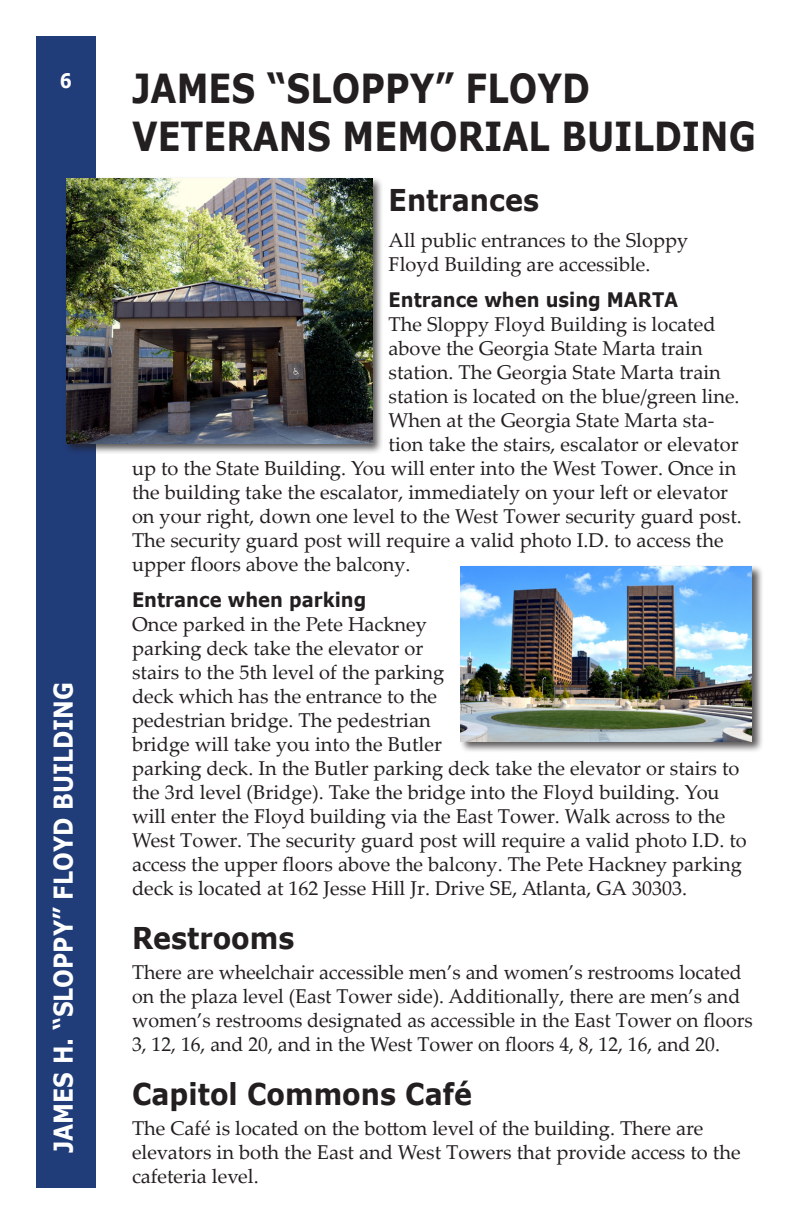
<style>
.page{position:relative;width:792px;height:1224px;background:#fff}
.page>*{position:absolute;margin:0;border:0;box-sizing:border-box;transform-origin:0 0}
.Headline{font:700 40px/48px "Verdana";color:#231f20;scale:.84 1}
.Subhead{font:700 30px "Verdana";color:#231f20;scale:.9 1}
.Headline-2{font:700 26px "Verdana";color:#fff;scale:.85 1}
.t1{font:20px/24px "Palatino Linotype";color:#231f20}
.t2{font:700 20px "Verdana";color:#231f20;scale:.9 1}
.Headline-3{font:700 20px "Verdana";color:#fff;scale:.85 1}
.s1{font-family:"Verdana";font-weight:700}
</style>
<div class="page">
<div style="left:36px;top:36px;width:60px;height:1152px;background:#203c79"></div>
<div style="left:64px;top:176px;width:319px;height:279px;background:#231f20;opacity:.75"></div>
<img style="left:66px;top:178px;width:307px;height:266px">
<div style="left:459px;top:565px;width:305px;height:188px;background:#231f20;opacity:.75"></div>
<img style="left:461px;top:566px;width:291px;height:175px">
<p class="Headline-3" style="left:60px;top:67px;width:16px">6</p>
<p class="Headline" style="left:132px;top:63px;width:744px">JAMES “SLOPPY” FLOYD<br>VETERANS MEMORIAL BUILDING</p>
<p class="Subhead" style="left:389px;top:178px;width:169px">Entrances</p>
<p class="t1" style="left:389px;top:227px;width:301px">All public entrances to the Sloppy<br>Floyd Building are accessible.</p>
<p class="t2" style="left:389px;top:285px;width:323px">Entrance when using MARTA</p>
<p class="t1" style="left:389px;top:311px;width:329px">The Sloppy Floyd Building is located</p>
<p class="t1" style="left:389px;top:335px;width:316px">above the Georgia State Marta train</p>
<p class="t1" style="left:389px;top:359px;width:334px">station. The Georgia State Marta train</p>
<p class="t1" style="left:389px;top:383px;width:353px">station is located on the blue/green line.</p>
<p class="t1" style="left:389px;top:407px;width:327px">When at the Georgia State Marta sta-</p>
<p class="t1" style="left:389px;top:431px;width:352px">tion take the stairs, escalator or elevator</p>
<p class="t1" style="left:132px;top:455px;width:606px">up to the State Building. You will enter into the West Tower. Once in</p>
<p class="t1" style="left:132px;top:479px;width:598px">the building take the escalator, immediately on your left or elevator</p>
<p class="t1" style="left:132px;top:503px;width:611px">on your right, down one level to the West Tower security guard post.</p>
<p class="t1" style="left:132px;top:527px;width:593px">The security guard post will require a valid photo I.D. to access the</p>
<p class="t1" style="left:132px;top:551px;width:280px">upper floors above the balcony.</p>
<p class="t1" style="left:132px;top:587px;width:616px"><span class="s1">Entrance when parking<br></span>Once parked in the Pete Hackney<br>parking deck take the elevator or<br>stairs to the 5th level of the parking<br>deck which has the entrance to the<br>pedestrian bridge. The pedestrian<br>bridge will take you into the Butler<br>parking deck. In the Butler parking deck take the elevator or stairs to the 3rd level (Bridge). Take the bridge into the Floyd building. You will enter the Floyd building via the East Tower. Walk across to the West Tower. The security guard post will require a valid photo I.D. to access the upper floors above the balcony. The Pete Hackney parking deck is located at 162 Jesse Hill Jr. Drive SE, Atlanta, GA 30303.</p>
<p class="Subhead" style="left:132px;top:916px;width:182px">Restrooms</p>
<p class="t1" style="left:132px;top:959px;width:622px">There are wheelchair accessible men’s and women’s restrooms located on the plaza level (East Tower side). Additionally, there are men’s and women’s restrooms designated as accessible in the East Tower on floors 3, 12, 16, and 20, and in the West Tower on floors 4, 8, 12, 16, and 20.</p>
<p class="Subhead" style="left:132px;top:1072px;width:379px">Capitol Commons Café</p>
<p class="t1" style="left:132px;top:1115px;width:610px">The Café is located on the bottom level of the building. There are elevators in both the East and West Towers that provide access to the cafeteria level.</p>
<p class="Headline-2" style="left:45px;top:1153px;width:556px;rotate:-90deg">JAMES H. “SLOPPY” FLOYD BUILDING</p>
</div>
